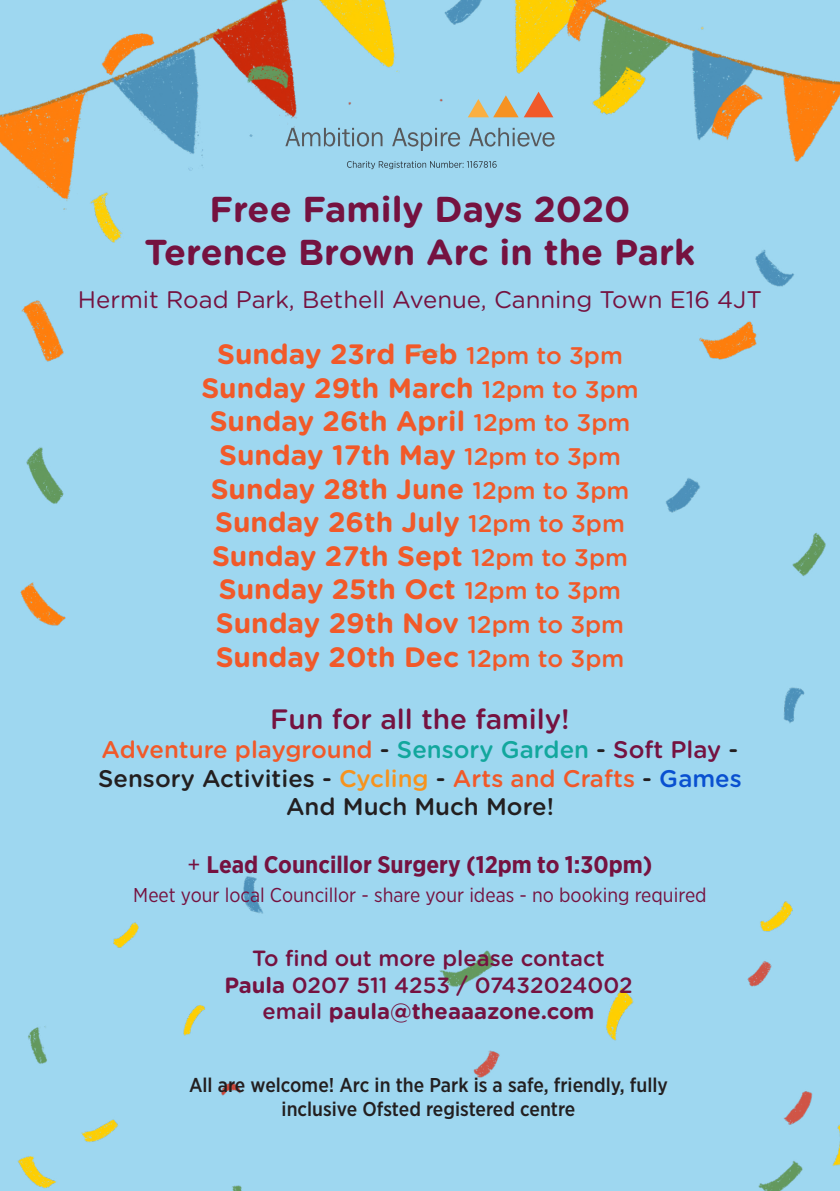
<style>
.page{position:relative;width:840px;height:1191px;background:#fff}
.page>*{position:absolute;margin:0;border:0;box-sizing:border-box;transform-origin:0 0}
.t1{font:700 36px "Gotham Rounded";color:#751240}
.t2{font:700 28px "Gotham Rounded";color:#f15929}
.t3{font:500 28px "Gotham Rounded";color:#751240}
.t4{font:500 24px/28.8px "Gotham Rounded";color:#f15929}
.t5{font:24px "Gotham Rounded";color:#751240}
.t6{font:700 24px "Gotham Narrow";color:#751240}
.t7{font:500 24px "Gotham Rounded";color:#231f20}
.t8{font:500 22px "Gotham Rounded";color:#751240}
.t9{font:700 22px "Gotham Rounded";color:#751240}
.t10{font:500 20px "Gotham Narrow";color:#231f20}
.t11{font:20px "Gotham Narrow";color:#751240}
.s1{font-weight:500;font-size:24px}
.s2{color:#231f20}
.s3{color:#12a79d}
.s4{color:#751240}
.s5{color:#f7931d}
.s6{color:#0950d0}
.s7{font-weight:400}
.s8{font-weight:700}
.s9{font-weight:500}
</style>
<div class="page">
<div style="left:0;top:0;width:839px;height:1191px;background:#9ed7f0"></div>
<svg style="left:285px;top:128px;width:97px;height:19px;background:#8ab3c6"></svg>
<svg style="left:392px;top:128px;width:68px;height:23px;background:#8cb8cb"></svg>
<svg style="left:468px;top:128px;width:86px;height:19px;background:#8ab4c6"></svg>
<svg style="left:467px;top:92px;width:86px;height:25px;background:#bfb5a4"></svg>
<svg style="left:347px;top:161px;width:149px;height:8px"></svg>
<p class="t1" style="left:209px;top:182px;width:422px">Free Family Days 2020</p>
<p class="t1" style="left:144px;top:226px;width:552px">Terence Brown Arc in the Park</p>
<p class="t5" style="left:78px;top:283px;width:685px">Hermit Road Park, Bethell Avenue, Canning Town E16 4JT</p>
<p class="t2" style="left:217px;top:334px;width:407px">Sunday 23rd Feb <span class="s1">12pm to 3pm</span></p>
<p class="t2" style="left:201px;top:367px;width:438px">Sunday 29th March <span class="s1">12pm to 3pm</span></p>
<p class="t2" style="left:209px;top:401px;width:422px">Sunday 26th April <span class="s1">12pm to 3pm</span></p>
<p class="t2" style="left:219px;top:434px;width:403px">Sunday 17th May <span class="s1">12pm to 3pm</span></p>
<p class="t2" style="left:210px;top:468px;width:420px">Sunday 28th June <span class="s1">12pm to 3pm</span></p>
<p class="t2" style="left:215px;top:502px;width:411px">Sunday 26th July <span class="s1">12pm to 3pm</span></p>
<p class="t2" style="left:212px;top:535px;width:417px">Sunday 27th Sept <span class="s1">12pm to 3pm</span></p>
<p class="t2" style="left:219px;top:569px;width:403px">Sunday 25th Oct <span class="s1">12pm to 3pm</span></p>
<p class="t2" style="left:216px;top:602px;width:409px">Sunday 29th Nov <span class="s1">12pm to 3pm</span></p>
<p class="t2" style="left:215px;top:636px;width:410px">Sunday 20th Dec <span class="s1">12pm to 3pm</span></p>
<p class="t3" style="left:270px;top:699px;width:301px">Fun for all the family!</p>
<p class="t4" style="left:98px;top:734px;width:644px">Adventure playground <span class="s2">-</span> <span class="s3">Sensory Garden</span> <span class="s2">-</span> <span class="s4">Soft Play</span> <span class="s2">-<br>Sensory Activities -</span> <span class="s5">Cycling</span> <span class="s2">-</span> Arts and Crafts <span class="s2">-</span> <span class="s6">Games</span></p>
<p class="t7" style="left:286px;top:790px;width:269px">And Much Much More!</p>
<p class="t6" style="left:187px;top:849px;width:466px"><span class="s7">+</span> Lead Councillor Surgery (12pm to 1:30pm)</p>
<p class="t11" style="left:133px;top:882px;width:574px">Meet your local Councillor - share your ideas - no booking required</p>
<p class="t8" style="left:252px;top:943px;width:354px">To find out more please contact</p>
<p class="t8" style="left:224px;top:969px;width:409px"><span class="s8">Paula</span> 0207 511 4253 / 07432024002</p>
<p class="t9" style="left:262px;top:995px;width:333px"><span class="s9">email</span> paula@theaaazone.com</p>
<p class="t10" style="left:189px;top:1072px;width:480px">All are welcome! Arc in the Park is a safe, friendly, fully</p>
<p class="t10" style="left:281px;top:1096px;width:295px">inclusive Ofsted registered centre</p>
</div>
